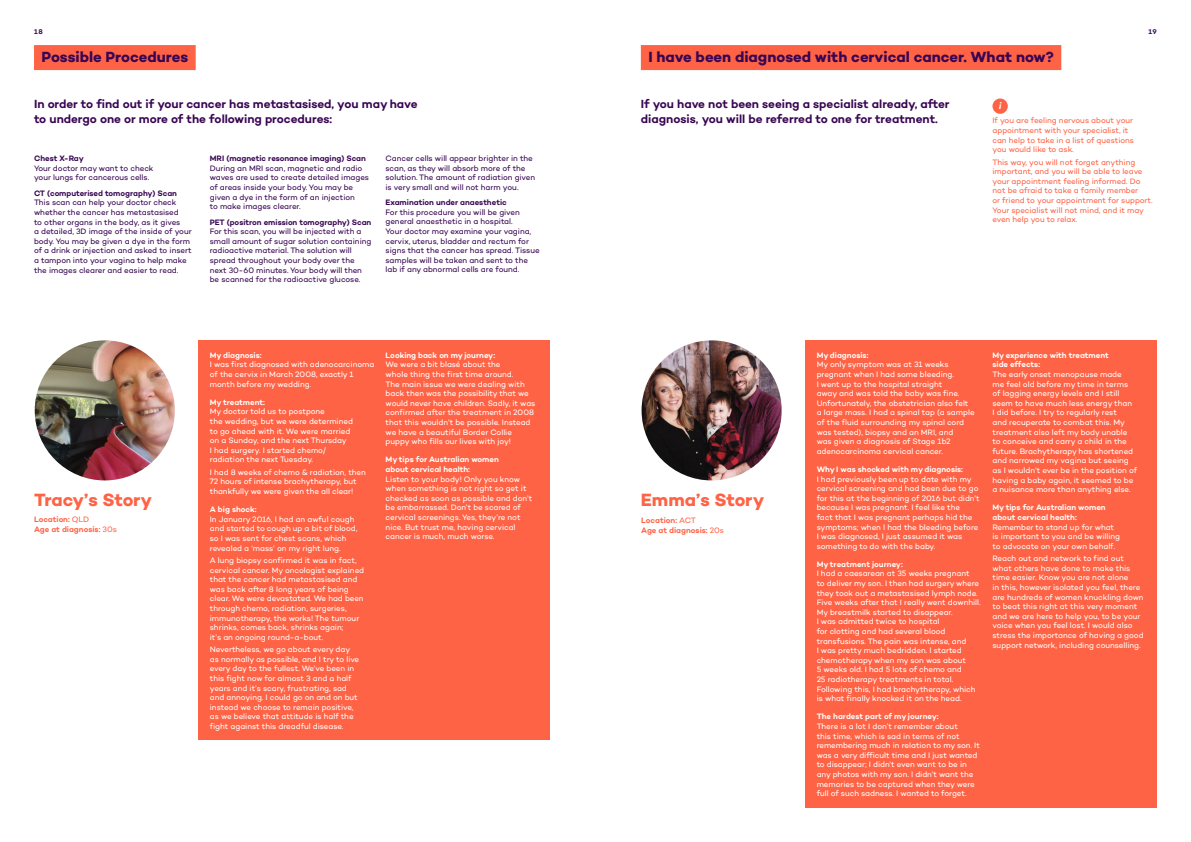
<style>
.page{position:relative;width:1191px;height:842px;background:#fff}
.page>*{position:absolute;margin:0;border:0;box-sizing:border-box;transform-origin:0 0}
.t1{font:700 18.1px "Campton";letter-spacing:-.01em;color:#ff6345}
.t2{font:700 15px "Campton";color:#380553}
.t3{font:600 12px/15.2px "Campton";color:#380553}
.t4{font:italic 600 9.6px "Campton";color:#fff}
.t5{font:8px/9.6px "Campton";color:#fff}
.t6{font:8px/9.6px "Campton";color:#380553}
.t7{font:8px/9.6px "Campton";color:#ff6345}
.t8{font:600 8px/9.6px "Campton";color:#fff}
.t9{font:600 8px "Campton";color:#380553}
.t10{font:600 8px/9.6px "Campton";color:#ff6345}
.t11{font:600 7px "Campton";color:#380553}
.s1{font-weight:400}
</style>
<div class="page">
<img style="left:35px;top:340px;width:140px;height:140px;border-radius:70px">
<img style="left:641px;top:340px;width:140px;height:140px;border-radius:70px">
<div style="left:805px;top:340px;width:352px;height:468px;background:#ff6345"></div>
<div style="left:198px;top:340px;width:352px;height:400px;background:#ff6345"></div>
<div style="left:34px;top:45px;width:162px;height:25px;background:#ff6345"></div>
<div style="left:641px;top:45px;width:420px;height:25px;background:#ff6345"></div>
<div style="left:992px;top:99px;width:15px;height:15px;background:#ff6345;border-radius:50%"></div>
<p class="t11" style="left:34px;top:27px;width:11px">18</p>
<p class="t11" style="left:1148px;top:27px;width:10px">19</p>
<h2 class="t2" style="left:42px;top:47px;width:148px">Possible Procedures</h2>
<h2 class="t2" style="left:648px;top:47px;width:407px">I have been diagnosed with cervical cancer. What now?</h2>
<h3 class="t3" style="left:34px;top:96px;width:385px">In order to find out if your cancer has metastasised, you may have to undergo one or more of the following procedures:</h3>
<p class="t9" style="left:34px;top:153px;width:51px">Chest X-Ray</p>
<p class="t6" style="left:34px;top:163px;width:121px">Your doctor may want to check your lungs for cancerous cells.</p>
<p class="t9" style="left:34px;top:188px;width:144px">CT (computerised tomography) Scan</p>
<p class="t6" style="left:34px;top:198px;width:159px">This scan can help your doctor check whether the cancer has metastasised<br>to other organs in the body, as it gives<br>a detailed, 3D image of the inside of your body. You may be given a dye in the form of a drink or injection and asked to insert a tampon into your vagina to help make the images clearer and easier to read.</p>
<h3 class="t3" style="left:641px;top:96px;width:310px">If you have not been seeing a specialist already, after diagnosis, you will be referred to one for treatment.</h3>
<p class="t4" style="left:998px;top:100px;width:4px">i</p>
<p class="t7" style="left:992px;top:116px;width:143px">If you are feeling nervous about your appointment with your specialist, it can help to take in a list of questions you would like to ask.</p>
<p class="t7" style="left:992px;top:157px;width:162px">This way, you will not forget anything important, and you will be able to leave your appointment feeling informed. Do not be afraid to take a family member<br>or friend to your appointment for support.<br>Your specialist will not mind, and it may even help you to relax.</p>
<p class="t9" style="left:210px;top:153px;width:158px">MRI (magnetic resonance imaging) Scan</p>
<p class="t6" style="left:210px;top:163px;width:161px">During an MRI scan, magnetic and radio waves are used to create detailed images of areas inside your body. You may be given a dye in the form of an injection<br>to make images clearer.</p>
<p class="t9" style="left:210px;top:217px;width:163px">PET (positron emission tomography) Scan</p>
<p class="t6" style="left:210px;top:226px;width:163px">For this scan, you will be injected with a small amount of sugar solution containing radioactive material. The solution will spread throughout your body over the next 30-60 minutes. Your body will then be scanned for the radioactive glucose.</p>
<p class="t6" style="left:385px;top:153px;width:151px">Cancer cells will appear brighter in the scan, as they will absorb more of the solution. The amount of radiation given is very small and will not harm you.</p>
<p class="t9" style="left:385px;top:197px;width:123px">Examination under anaesthetic</p>
<p class="t6" style="left:385px;top:207px;width:156px">For this procedure you will be given general anaesthetic in a hospital.<br>Your doctor may examine your vagina, cervix, uterus, bladder and rectum for signs that the cancer has spread. Tissue samples will be taken and sent to the lab if any abnormal cells are found.</p>
<h1 class="t1" style="left:34px;top:488px;width:120px">Tracy’s Story</h1>
<p class="t10" style="left:34px;top:515px;width:84px">Location: <span class="s1">QLD<br></span>Age at diagnosis: <span class="s1">30s</span></p>
<p class="t8" style="left:210px;top:350px;width:53px">My diagnosis:</p>
<p class="t5" style="left:210px;top:360px;width:166px">I was first diagnosed with adenocarcinoma of the cervix in March 2008, exactly 1 month before my wedding.</p>
<p class="t8" style="left:210px;top:397px;width:57px">My treatment:</p>
<p class="t5" style="left:210px;top:407px;width:145px">My doctor told us to postpone<br>the wedding, but we were determined to go ahead with it. We were married on a Sunday, and the next Thursday<br>I had surgery. I started chemo/ radiation the next Tuesday.</p>
<p class="t5" style="left:210px;top:467px;width:157px">I had 8 weeks of chemo &amp; radiation, then<br>72 hours of intense brachytherapy, but thankfully we were given the all clear!</p>
<p class="t8" style="left:210px;top:504px;width:48px">A big shock:</p>
<p class="t5" style="left:210px;top:514px;width:149px">In January 2016, I had an awful cough and started to cough up a bit of blood, so I was sent for chest scans, which revealed a ‘mass’ on my right lung.</p>
<p class="t5" style="left:210px;top:555px;width:156px">A lung biopsy confirmed it was in fact, cervical cancer. My oncologist explained that the cancer had metastasised and was back after 8 long years of being clear. We were devastated. We had been through chemo, radiation, surgeries, immunotherapy, the works! The tumour shrinks, comes back, shrinks again;<br>it’s an ongoing round-a-bout.</p>
<p class="t5" style="left:210px;top:644px;width:151px">Nevertheless, we go about every day as normally as possible, and I try to live every day to the fullest. We’ve been in this fight now for almost 3 and a half years and it’s scary, frustrating, sad and annoying. I could go on and on but instead we choose to remain positive, as we believe that attitude is half the fight against this dreadful disease.</p>
<p class="t8" style="left:386px;top:350px;width:111px">Looking back on my journey:</p>
<p class="t5" style="left:386px;top:360px;width:151px">We were a bit blasé about the<br>whole thing the first time around.<br>The main issue we were dealing with back then was the possibility that we would never have children. Sadly, it was confirmed after the treatment in 2008 that this wouldn’t be possible. Instead we have a beautiful Border Collie puppy who fills our lives with joy!</p>
<p class="t8" style="left:386px;top:455px;width:115px">My tips for Australian women about cervical health:</p>
<p class="t5" style="left:386px;top:474px;width:148px">Listen to your body! Only you know when something is not right so get it checked as soon as possible and don’t be embarrassed. Don’t be scared of cervical screenings. Yes, they’re not nice. But trust me, having cervical cancer is much, much worse.</p>
<h1 class="t1" style="left:641px;top:488px;width:125px">Emma’s Story</h1>
<p class="t10" style="left:641px;top:515px;width:84px">Location: <span class="s1">ACT<br></span>Age at diagnosis: <span class="s1">20s</span></p>
<p class="t8" style="left:816px;top:350px;width:53px">My diagnosis:</p>
<p class="t5" style="left:816px;top:360px;width:159px">My only symptom was at 31 weeks pregnant when I had some bleeding.<br>I went up to the hospital straight<br>away and was told the baby was fine.<br>Unfortunately, the obstetrician also felt a large mass. I had a spinal tap (a sample of the fluid surrounding my spinal cord was tested), biopsy and an MRI, and<br>was given a diagnosis of Stage 1b2 adenocarcinoma cervical cancer.</p>
<p class="t8" style="left:816px;top:464px;width:148px">Why I was shocked with my diagnosis:</p>
<p class="t5" style="left:816px;top:474px;width:165px">I had previously been up to date with my cervical screening and had been due to go for this at the beginning of 2016 but didn’t because I was pregnant. I feel like the<br>fact that I was pregnant perhaps hid the symptoms; when I had the bleeding before I was diagnosed, I just assumed it was something to do with the baby.</p>
<p class="t8" style="left:816px;top:559px;width:88px">My treatment journey:</p>
<p class="t5" style="left:816px;top:569px;width:165px">I had a caesarean at 35 weeks pregnant<br>to deliver my son. I then had surgery where they took out a metastasised lymph node.<br>Five weeks after that I really went downhill.<br>My breastmilk started to disappear.<br>I was admitted twice to hospital<br>for clotting and had several blood transfusions. The pain was intense, and<br>I was pretty much bedridden. I started chemotherapy when my son was about<br>5 weeks old. I had 5 lots of chemo and<br>25 radiotherapy treatments in total.<br>Following this, I had brachytherapy, which is what finally knocked it on the head.</p>
<p class="t8" style="left:816px;top:712px;width:123px">The hardest part of my journey:</p>
<p class="t5" style="left:816px;top:721px;width:165px">There is a lot I don’t remember about<br>this time, which is sad in terms of not remembering much in relation to my son. It was a very difficult time and I just wanted to disappear; I didn’t even want to be in any photos with my son. I didn’t want the memories to be captured when they were full of such sadness. I wanted to forget.</p>
<p class="t8" style="left:992px;top:350px;width:118px">My experience with treatment side effects:</p>
<p class="t5" style="left:992px;top:369px;width:146px">The early onset menopause made<br>me feel old before my time in terms of lagging energy levels and I still seem to have much less energy than<br>I did before. I try to regularly rest<br>and recuperate to combat this. My treatment also left my body unable to conceive and carry a child in the future. Brachytherapy has shortened and narrowed my vagina but seeing as I wouldn’t ever be in the position of having a baby again, it seemed to be a nuisance more than anything else.</p>
<p class="t8" style="left:992px;top:503px;width:115px">My tips for Australian women about cervical health:</p>
<p class="t5" style="left:992px;top:522px;width:129px">Remember to stand up for what is important to you and be willing to advocate on your own behalf.</p>
<p class="t5" style="left:992px;top:553px;width:153px">Reach out and network to find out what others have done to make this time easier. Know you are not alone<br>in this, however isolated you feel, there are hundreds of women knuckling down to beat this right at this very moment and we are here to help you, to be your voice when you feel lost. I would also stress the importance of having a good support network, including counselling.</p>
</div>
